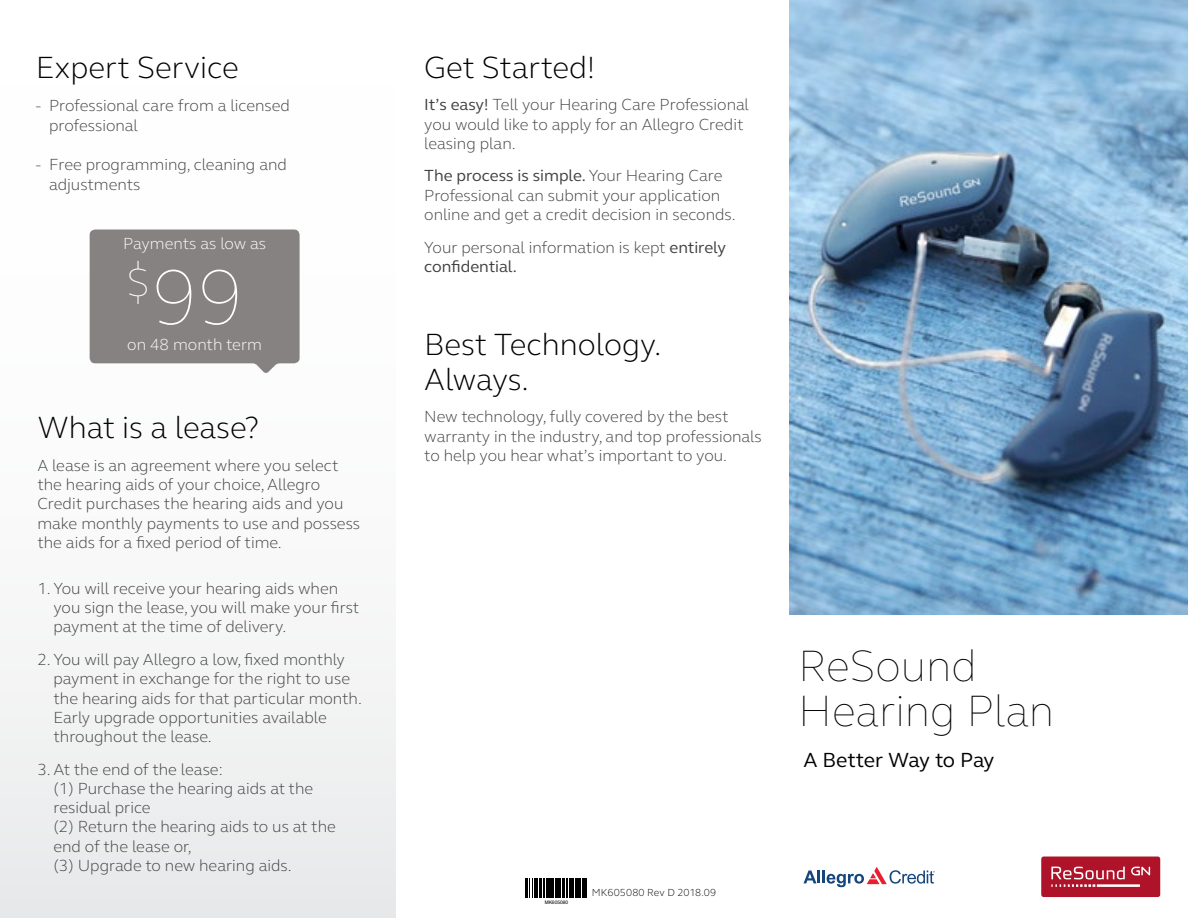
<style>
.page{position:relative;width:1188px;height:918px;background:#fff}
.page>*{position:absolute;margin:0;border:0;box-sizing:border-box;transform-origin:0 0}
.t1{font:100 79.5px "GN Elliot";color:#fff}
.t2{font:100 45px/45px "GN Elliot";color:#000}
.t3{font:300 31.5px/34.5px "GN Elliot";color:#000}
.t4{font:21px "GN Elliot";letter-spacing:-.02em;color:#000}
.t5{font:300 16.5px/19.2px "GN Elliot";color:#414042}
.t6{font:300 16.5px "GN Elliot";color:#fff}
.t7{font:300 10.5px "GN Elliot";letter-spacing:.005em;color:#000}
.t8{font:4.8px "Helvetica";color:#000}
.s1{font-weight:400}
</style>
<div class="page">
<div style="left:0;top:0;width:396px;height:918px;background:linear-gradient(to bottom,#fff,#ededee)"></div>
<img style="left:789px;top:0;width:399px;height:615px">
<div style="left:1041px;top:857px;width:119px;height:40px;background:#ae132a;border-radius:3px"></div>
<svg style="left:1051px;top:867px;width:74px;height:20px"></svg>
<hr style="left:1097px;top:884px;width:43px;height:3px;background:#fff">
<svg style="left:1131px;top:867px;width:19px;height:8px"></svg>
<div style="left:90px;top:230px;width:210px;height:143px;background:#878282"></div>
<svg style="left:804px;top:867px;width:131px;height:20px"></svg>
<svg style="left:526px;top:879px;width:61px;height:19px"></svg>
<h3 class="t3" style="left:36px;top:49px;width:205px">Expert Service</h3>
<p class="t5" style="left:49px;top:95px;width:242px;line-height:19.8px;text-indent:-13px">- Professional care from a licensed professional</p>
<p class="t5" style="left:49px;top:154px;width:239px;line-height:19.8px;text-indent:-13px">- Free programming, cleaning and adjustments</p>
<p class="t6" style="left:123px;top:232px;width:145px">Payments as low as</p>
<h1 class="t1" style="left:125px;top:244px;width:120px"><sup>$</sup>99</h1>
<p class="t6" style="left:127px;top:333px;width:136px">on 48 month term</p>
<h3 class="t3" style="left:37px;top:409px;width:223px">What is a lease?</h3>
<p class="t5" style="left:37px;top:455px;width:324px">A lease is an agreement where you select the hearing aids of your choice, Allegro Credit purchases the hearing aids and you make monthly payments to use and possess the aids for a fixed period of time.</p>
<p class="t5" style="left:53px;top:578px;width:308px;text-indent:-16px">1. You will receive your hearing aids when you sign the lease, you will make your first payment at the time of delivery.</p>
<p class="t5" style="left:53px;top:649px;width:310px;text-indent:-16px">2. You will pay Allegro a low, fixed monthly payment in exchange for the right to use the hearing aids for that particular month.<br>Early upgrade opportunities available throughout the lease.</p>
<p class="t5" style="left:53px;top:759px;width:284px;text-indent:-16px">3. At the end of the lease:<br>(1) Purchase the hearing aids at the residual price<br>(2) Return the hearing aids to us at the end of the lease or,<br>(3) Upgrade to new hearing aids.</p>
<h3 class="t3" style="left:424px;top:49px;width:172px">Get Started!</h3>
<p class="t5" style="left:424px;top:95px;width:326px"><span class="s1">It’s easy!</span> Tell your Hearing Care Professional you would like to apply for an Allegro Credit leasing plan.</p>
<p class="t5" style="left:424px;top:166px;width:313px"><span class="s1">The process is simple.</span> Your Hearing Care<br>Professional can submit your application online and get a credit decision in seconds.</p>
<p class="t5" style="left:424px;top:237px;width:303px">Your personal information is kept <span class="s1">entirely confidential.</span></p>
<h3 class="t3" style="left:424px;top:326px;width:239px">Best Technology.<br>Always.</h3>
<p class="t5" style="left:424px;top:407px;width:339px">New technology, fully covered by the best warranty in the industry, and top professionals to help you hear what’s important to you.</p>
<p class="t8" style="left:545px;top:898px;width:25px">MK605080</p>
<p class="t7" style="left:592px;top:885px;width:126px">MK605080 Rev D 2018.09</p>
<h2 class="t2" style="left:798px;top:642px;width:258px">ReSound<br>Hearing Plan</h2>
<p class="t4" style="left:804px;top:745px;width:193px">A Better Way to Pay</p>
</div>
